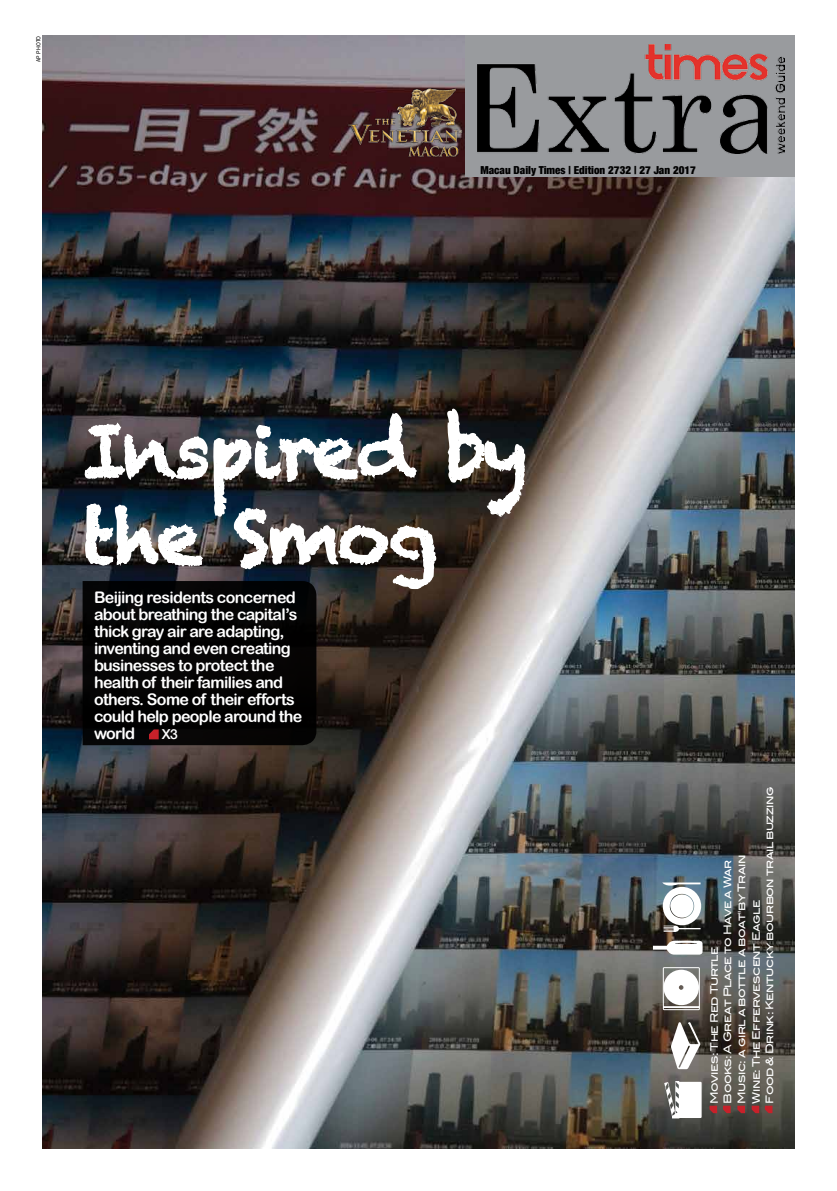
<style>
.page{position:relative;width:837px;height:1191px;background:#fff}
.page>*{position:absolute;margin:0;border:0;box-sizing:border-box;transform-origin:0 0}
.t1{font:72px/86.4px "Chalkduster";letter-spacing:-.03em;color:#fff}
.t2{font:16px/17px "Arial Rounded MT Bold";letter-spacing:-.04em;color:#fff}
.t3{font:500 13.7px "Helvetica Neue";color:#fff}
.t4{font:900 condensed 11px "Helvetica Neue";color:#000}
.t5{font:10.2px/14.6px "Blair Md ITCTT Medium";letter-spacing:-.05em;color:#fff}
.t6{font:6px "Franklin Gothic";letter-spacing:.025em;color:#000}
</style>
<div class="page">
<img style="left:43px;top:36px;width:751px;height:1112px">
<div style="left:465px;top:36px;width:329px;height:141px;background:#999b9e"></div>
<img style="left:477px;top:44px;width:306px;height:109px">
<img style="left:341px;top:83px;width:124px;height:83px">
<svg style="left:722px;top:1105px;width:8px;height:8px"></svg>
<svg style="left:709px;top:1105px;width:7px;height:8px"></svg>
<div style="left:662px;top:967px;width:37px;height:43px;border:1px solid #fff"></div>
<svg style="left:663px;top:969px;width:35px;height:36px"></svg>
<div style="left:662px;top:1006px;width:37px;height:2px;border:1px solid #fff"></div>
<svg style="left:652px;top:940px;width:50px;height:14px"></svg>
<svg style="left:670px;top:1022px;width:30px;height:47px"></svg>
<svg style="left:737px;top:1105px;width:7px;height:8px"></svg>
<svg style="left:751px;top:1105px;width:21px;height:8px"></svg>
<svg style="left:664px;top:1081px;width:37px;height:37px"></svg>
<svg style="left:662px;top:882px;width:39px;height:50px"></svg>
<svg style="left:74px;top:407px;width:499px;height:338px;background:#4a4747"></svg>
<p class="t6" style="left:35px;top:62px;width:28px;rotate:-90deg">ap photo</p>
<p class="t4" style="left:480px;top:161px;width:217px">Macau Daily Times | Edition 2732 | 27 Jan 2017</p>
<h1 class="t1" style="left:83px;top:408px;width:445px">Inspired by the Smog</h1>
<p class="t2" style="left:94px;top:588px;width:210px">Beijing residents concerned about breathing the capital’s thick gray air are adapting, inventing and even creating businesses to protect the health of their families and others. Some of their efforts could help people around the world</p>
<p class="t3" style="left:162px;top:723px;width:17px">X3</p>
<p class="t5" style="left:760px;top:1103px;width:318px;rotate:-90deg">Food &amp; Drink: Kentucky bourbon trail buzzing</p>
<p class="t5" style="left:733px;top:1103px;width:250px;rotate:-90deg">Music: a girl a bottle a boat"by Train<br>Wine: The Effervescent Eagle</p>
<p class="t5" style="left:719px;top:1103px;width:246px;rotate:-90deg">Books: A Great Place to Have a War</p>
<p class="t5" style="left:705px;top:1103px;width:159px;rotate:-90deg">Movies: The Red Turtle</p>
</div>
